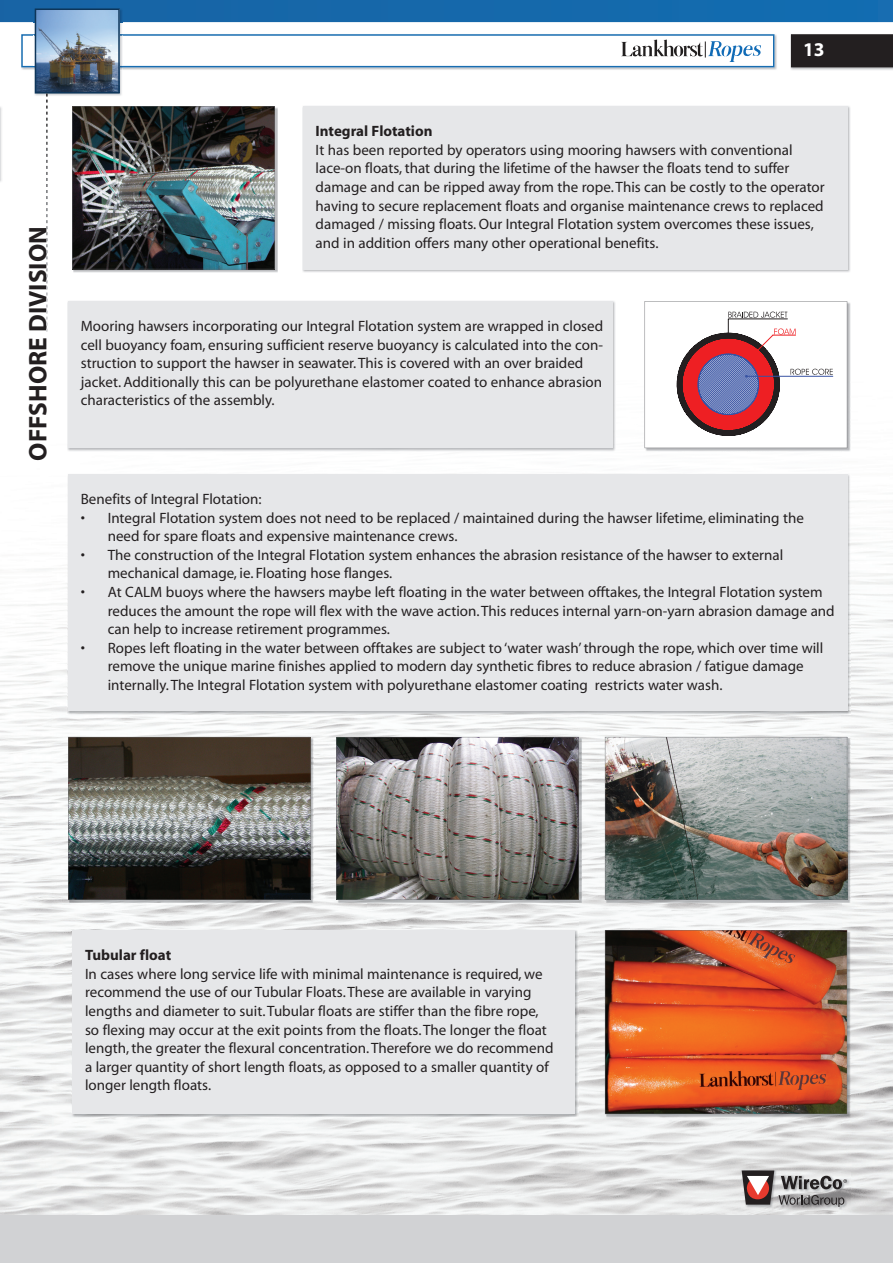
<style>
.page{position:relative;width:893px;height:1263px;background:#fff}
.page>*{position:absolute;margin:0;border:0;box-sizing:border-box;transform-origin:0 0}
.t1{font:700 25.5px "Myriad";color:#231f20}
.t2{font:700 19.5px "Myriad";color:#fff}
.t3{font:15px/18.6px "Myriad";color:#231f20}
.t4{font:700 15px "Myriad";color:#231f20}
</style>
<div class="page">
<img style="left:841px;top:448px;width:52px;height:768px">
<img style="left:104px;top:714px;width:737px;height:63px">
<img style="left:263px;top:777px;width:104px;height:153px">
<img style="left:578px;top:777px;width:52px;height:439px">
<img style="left:104px;top:903px;width:159px;height:27px">
<img style="left:367px;top:903px;width:211px;height:27px">
<div style="left:0;top:1216px;width:893px;height:47px;background:#d1d2d4"></div>
<img style="left:741px;top:1170px;width:109px;height:40px">
<svg style="left:742px;top:1170px;width:105px;height:37px;background:#998e8e"></svg>
<div style="left:68px;top:474px;width:779px;height:237px;background:#e6e7e9"></div>
<img style="left:72px;top:930px;width:506px;height:187px">
<div style="left:72px;top:930px;width:503px;height:184px;background:#e6e7e9"></div>
<img style="left:606px;top:931px;width:244px;height:186px">
<svg style="left:605px;top:930px;width:242px;height:184px;background:#c05027"></svg>
<img style="left:69px;top:738px;width:244px;height:165px">
<img style="left:68px;top:737px;width:242px;height:163px">
<img style="left:606px;top:738px;width:244px;height:165px">
<img style="left:605px;top:737px;width:242px;height:163px">
<img style="left:338px;top:738px;width:244px;height:165px">
<img style="left:336px;top:737px;width:243px;height:163px">
<svg style="left:0;top:0;width:893px;height:448px"></svg>
<img style="left:0;top:106px;width:2px;height:77px">
<h1 class="t1" style="left:25px;top:461px;width:236px;rotate:-90deg">OFFSHORE DIVISION</h1>
<h2 class="t2" style="left:803px;top:39px;width:23px">13</h2>
<p class="t4" style="left:316px;top:123px;width:118px">Integral Flotation</p>
<p class="t3" style="left:316px;top:141px;width:511px">It has been reported by operators using mooring hawsers with conventional lace-on floats, that during the lifetime of the hawser the floats tend to suffer damage and can be ripped away from the rope. This can be costly to the operator having to secure replacement floats and organise maintenance crews to replaced damaged / missing floats. Our Integral Flotation system overcomes these issues, and in addition offers many other operational benefits.</p>
<p class="t3" style="left:81px;top:317px;width:524px">Mooring hawsers incorporating our Integral Flotation system are wrapped in closed cell buoyancy foam, ensuring sufficient reserve buoyancy is calculated into the con&shy;struction to support the hawser in seawater. This is covered with an over braided jacket. Additionally this can be polyurethane elastomer coated to enhance abrasion characteristics of the assembly.</p>
<p class="t3" style="left:81px;top:490px;width:182px">Benefits of Integral Flotation:</p>
<p class="t3" style="left:108px;top:509px;width:698px;text-indent:-27px">• Integral Flotation system does not need to be replaced / maintained during the hawser lifetime, eliminating the need for spare floats and expensive maintenance crews.</p>
<p class="t3" style="left:108px;top:546px;width:677px;text-indent:-27px">• The construction of the Integral Flotation system enhances the abrasion resistance of the hawser to external mechanical damage, ie. Floating hose flanges.</p>
<p class="t3" style="left:108px;top:583px;width:728px;text-indent:-27px">• At CALM buoys where the hawsers maybe left floating in the water between offtakes, the Integral Flotation system reduces the amount the rope will flex with the wave action. This reduces internal yarn-on-yarn abrasion damage and can help to increase retirement programmes.</p>
<p class="t3" style="left:108px;top:639px;width:717px;text-indent:-27px">• Ropes left floating in the water between offtakes are subject to ‘water wash’ through the rope, which over time will remove the unique marine finishes applied to modern day synthetic fibres to reduce abrasion / fatigue damage internally. The Integral Flotation system with polyurethane elastomer coating restricts water wash.</p>
<p class="t4" style="left:85px;top:947px;width:88px">Tubular float</p>
<p class="t3" style="left:85px;top:965px;width:470px">In cases where long service life with minimal maintenance is required, we recommend the use of our Tubular Floats. These are available in varying lengths and diameter to suit. Tubular floats are stiffer than the fibre rope, so flexing may occur at the exit points from the floats. The longer the float length, the greater the flexural concentration. Therefore we do recommend a larger quantity of short length floats, as opposed to a smaller quantity of longer length floats.</p>
</div>
